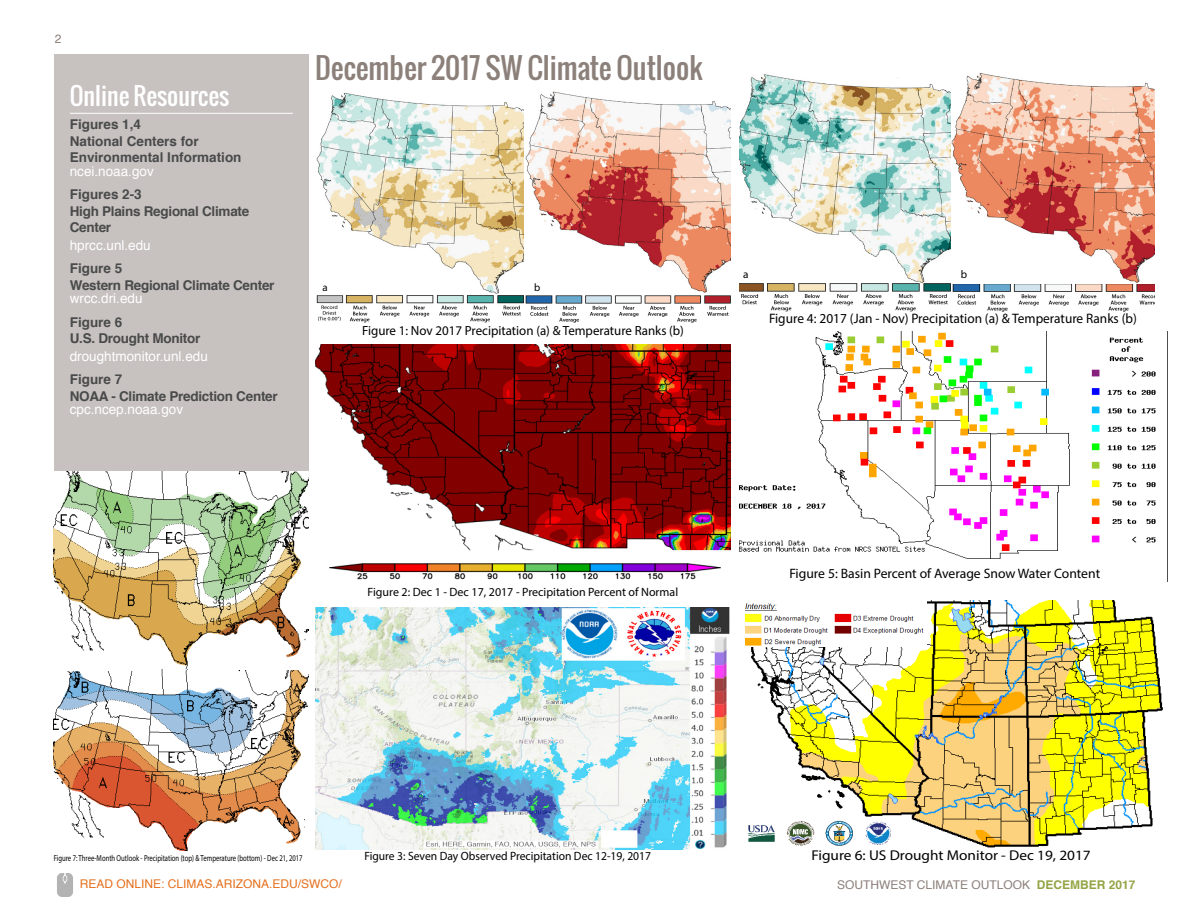
<style>
.page{position:relative;width:1188px;height:918px;background:#fff}
.page>*{position:absolute;margin:0;border:0;box-sizing:border-box;transform-origin:0 0}
.headline{font:28.5px "Oswald";color:#8c807a}
.headline_white___ru{font:24px "Oswald";color:#fff}
.t1{font:14.25px "Myriad Pro";color:#000;scale:1.07 1}
.t2{font:13.8px "Myriad Pro";color:#000100}
.t3{font:13.65px "Myriad Pro";color:#000100}
.subhead{font:700 13.5px/16.5px "Helvetica";letter-spacing:-.02em;color:#494a4a}
.subhead-2{font:700 13.5px/16.5px "Helvetica";color:#494a4a}
.body{font:13.5px "Helvetica";color:#fff}
.subhead-3{font:13.5px "Helvetica";color:#fff}
.t4{font:13.35px "Myriad Pro";color:#000100}
.t5{font:12px "Myriad Pro";color:#000}
.t6{font:12px "Myriad Pro";color:#000;scale:.96 1}
.t7{font:12px "Helvetica";color:#8c807a}
.t8{font:12px "Helvetica";color:#e4701e}
.t9{font:11.25px "Myriad Pro";color:#000}
.t10{font:10.8px "Myriad Pro";color:#000}
.t11{font:8.7px "Myriad Pro";color:#000;scale:.76 1}
.s1{font-weight:700;color:#93a445}
</style>
<div class="page">
<img style="left:57px;top:874px;width:16px;height:22px">
<div style="left:54px;top:54px;width:255px;height:810px;background:#c7c1c0"></div>
<hr style="left:70px;top:113px;width:223px;height:1px;background:#fff">
<img style="left:316px;top:92px;width:415px;height:230px">
<img style="left:316px;top:296px;width:28px;height:25px">
<img style="left:739px;top:73px;width:416px;height:238px">
<img style="left:54px;top:471px;width:255px;height:381px">
<div style="left:204px;top:845px;width:105px;height:19px;background:#fff"></div>
<div style="left:54px;top:839px;width:101px;height:25px;background:#fff"></div>
<div style="left:128px;top:852px;width:123px;height:12px;background:#fff"></div>
<div style="left:204px;top:659px;width:105px;height:11px;background:#fff"></div>
<div style="left:54px;top:652px;width:101px;height:19px;background:#fff"></div>
<hr style="left:305px;top:777px;width:4px;height:87px;background:#fff">
<img style="left:751px;top:600px;width:412px;height:248px">
<img style="left:745px;top:600px;width:182px;height:46px">
<img style="left:748px;top:820px;width:145px;height:28px">
<img style="left:739px;top:331px;width:417px;height:228px">
<img style="left:315px;top:344px;width:416px;height:236px">
<img style="left:315px;top:608px;width:415px;height:242px">
<p class="t7" style="left:55px;top:30px;width:8px">2</p>
<p class="headline_white___ru" style="left:70px;top:78px;width:161px">Online Resources</p>
<p class="subhead-2" style="left:70px;top:117px;width:73px">Figures 1,4</p>
<p class="subhead-2" style="left:70px;top:133px;width:173px">National Centers for<br>Environmental Information</p>
<p class="body" style="left:70px;top:161px;width:86px">ncei.noaa.gov</p>
<p class="subhead-2" style="left:70px;top:186px;width:74px">Figures 2-3</p>
<p class="subhead" style="left:70px;top:203px;width:181px">High Plains Regional Climate<br>Center</p>
<p class="body" style="left:70px;top:235px;width:83px">hprcc.unl.edu</p>
<p class="subhead" style="left:70px;top:261px;width:54px">Figure 5</p>
<p class="subhead" style="left:70px;top:277px;width:206px">Western Regional Climate Center</p>
<p class="body" style="left:70px;top:288px;width:74px">wrcc.dri.edu</p>
<p class="subhead" style="left:70px;top:314px;width:54px">Figure 6</p>
<p class="subhead" style="left:70px;top:330px;width:132px">U.S. Drought Monitor</p>
<p class="body" style="left:70px;top:346px;width:140px">droughtmonitor.unl.edu</p>
<p class="subhead" style="left:70px;top:372px;width:54px">Figure 7</p>
<p class="subhead" style="left:70px;top:388px;width:209px">NOAA - Climate Prediction Center</p>
<p class="subhead-3" style="left:70px;top:399px;width:115px">cpc.ncep.noaa.gov</p>
<p class="headline" style="left:315px;top:46px;width:389px">December 2017 SW Climate Outlook</p>
<p class="t10" style="left:322px;top:280px;width:7px">a</p>
<p class="t10" style="left:534px;top:280px;width:8px">b</p>
<p class="t4" style="left:362px;top:322px;width:323px">Figure 1: Nov 2017 Precipitation (a) &amp; Temperature Ranks (b)</p>
<p class="t9" style="left:743px;top:268px;width:7px">a</p>
<p class="t9" style="left:961px;top:268px;width:8px">b</p>
<p class="t2" style="left:769px;top:310px;width:369px">Figure 4: 2017 (Jan - Nov) Precipitation (a) &amp; Temperature Ranks (b)</p>
<p class="t5" style="left:368px;top:585px;width:312px">Figure 2: Dec 1 - Dec 17, 2017 - Precipitation Percent of Normal</p>
<p class="t3" style="left:789px;top:565px;width:312px">Figure 5: Basin Percent of Average Snow Water Content</p>
<p class="t11" style="left:54px;top:852px;width:329px">Figure 7: Three-Month Outlook - Precipitation (top) &amp; Temperature (bottom) - Dec 21, 2017</p>
<p class="t1" style="left:811px;top:846px;width:263px">Figure 6: US Drought Monitor - Dec 19, 2017</p>
<p class="t6" style="left:364px;top:848px;width:300px">Figure 3: Seven Day Observed Precipitation Dec 12-19, 2017</p>
<p class="t8" style="left:80px;top:875px;width:264px">READ ONLINE: CLIMAS.ARIZONA.EDU/SWCO/</p>
<p class="t7" style="left:837px;top:875px;width:300px">SOUTHWEST CLIMATE OUTLOOK <span class="s1">DECEMBER 2017</span></p>
</div>
